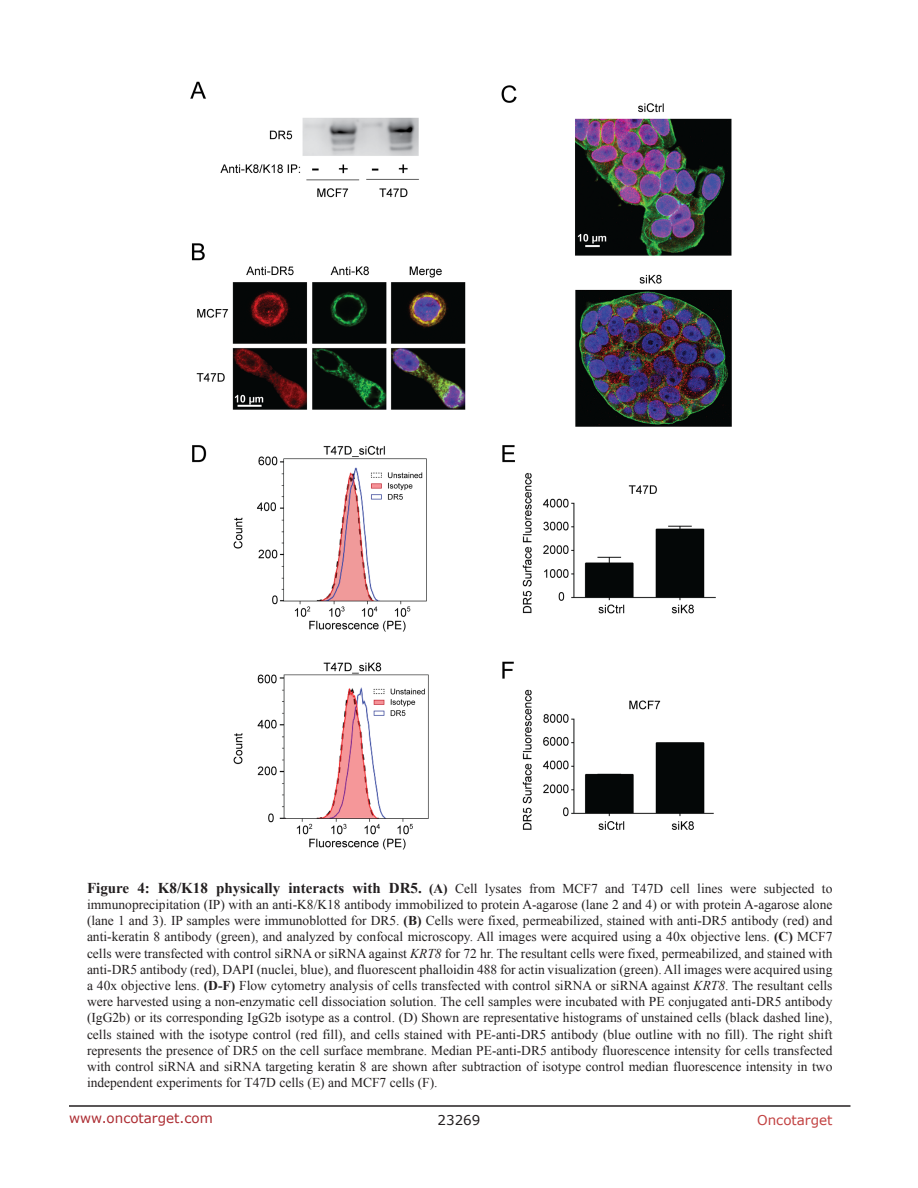
<style>
.page{position:relative;width:918px;height:1188px;background:#fff}
.page>*{position:absolute;margin:0;border:0;box-sizing:border-box;transform-origin:0 0}
.figuretext{font:13.5px/16.2px "Times New Roman";color:#231f20;text-align:justify}
.t1{font:13.5px "Verdana";color:#ac2b31}
.t2{font:13.5px "Verdana";color:#c24141}
.t3{font:13.5px "Verdana";color:#231f20}
.s1{font-weight:700;font-size:15px}
.s2{font-weight:700}
.s3{font-style:italic}
</style>
<div class="page">
<hr style="left:69px;top:1105px;width:781px;height:2px;background:#231f20">
<img style="left:190px;top:81px;width:542px;height:769px">
<p class="figuretext" style="left:87px;top:880px;width:747px"><span class="s1">Figure 4: K8/K18 physically interacts with DR5.</span> <span class="s2">(A)</span> Cell lysates from MCF7 and T47D cell lines were subjected to immunoprecipitation (IP) with an anti-K8/K18 antibody immobilized to protein A-agarose (lane 2 and 4) or with protein A-agarose alone (lane 1 and 3). IP samples were immunoblotted for DR5. <span class="s2">(B)</span> Cells were fixed, permeabilized, stained with anti-DR5 antibody (red) and anti-keratin 8 antibody (green), and analyzed by confocal microscopy. All images were acquired using a 40x objective lens. <span class="s2">(C)</span> MCF7 cells were transfected with control siRNA or siRNA against <span class="s3">KRT8</span> for 72 hr. The resultant cells were fixed, permeabilized, and stained with anti-DR5 antibody (red), DAPI (nuclei, blue), and fluorescent phalloidin 488 for actin visualization (green). All images were acquired using a 40x objective lens. <span class="s2">(D-F)</span> Flow cytometry analysis of cells transfected with control siRNA or siRNA against <span class="s3">KRT8</span>. The resultant cells were harvested using a non-enzymatic cell dissociation solution. The cell samples were incubated with PE conjugated anti-DR5 antibody (IgG2b) or its corresponding IgG2b isotype as a control. (D) Shown are representative histograms of unstained cells (black dashed line), cells stained with the isotype control (red fill), and cells stained with PE-anti-DR5 antibody (blue outline with no fill). The right shift represents the presence of DR5 on the cell surface membrane. Median PE-anti-DR5 antibody fluorescence intensity for cells transfected with control siRNA and siRNA targeting keratin 8 are shown after subtraction of isotype control median fluorescence intensity in two independent experiments for T47D cells (E) and MCF7 cells (F).</p>
<p class="t1" style="left:69px;top:1109px;width:145px">www.oncotarget.com</p>
<p class="t3" style="left:438px;top:1111px;width:44px">23269</p>
<p class="t2" style="left:757px;top:1111px;width:77px">Oncotarget</p>
</div>
